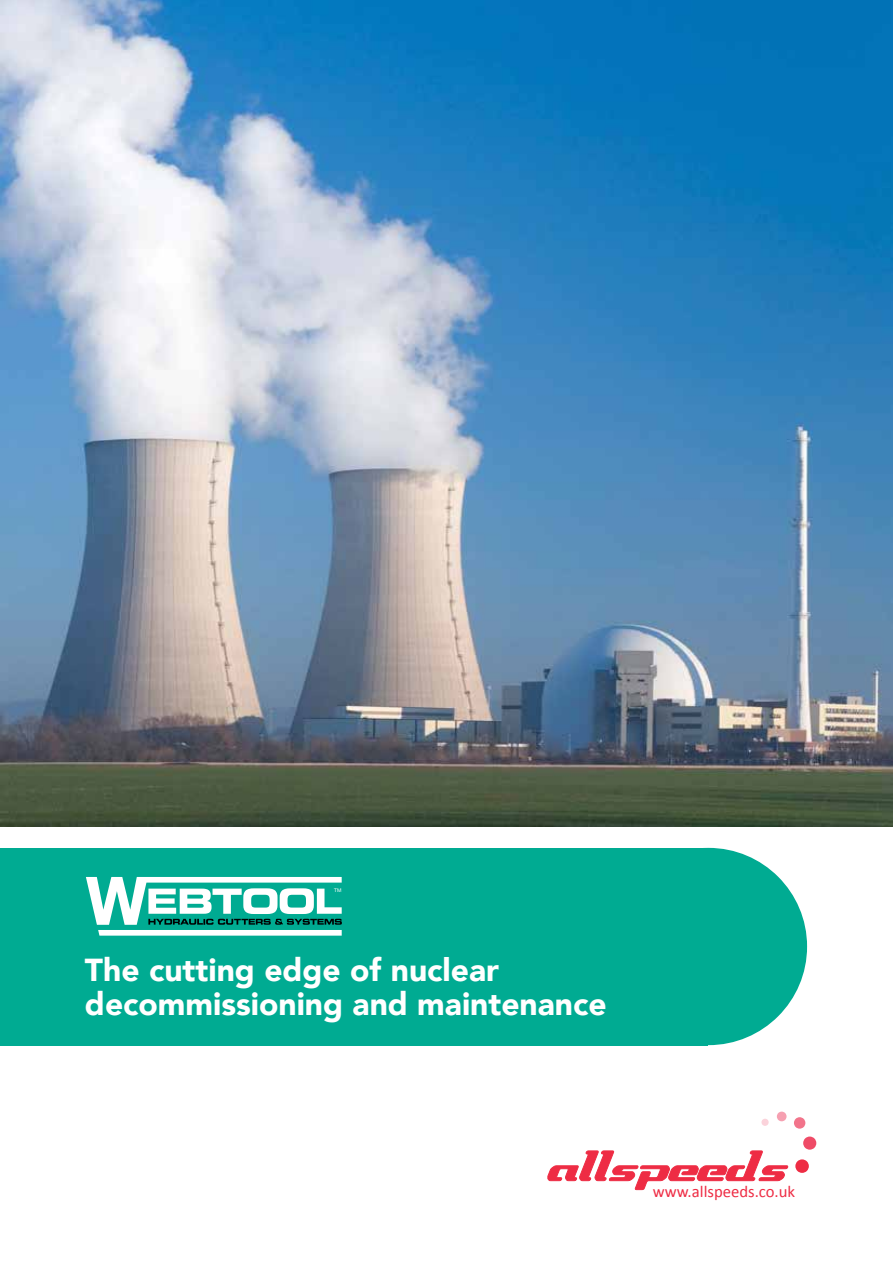
<style>
.page{position:relative;width:893px;height:1263px;background:#fff}
.page>*{position:absolute;margin:0;border:0;box-sizing:border-box;transform-origin:0 0}
.t1{font:900 31.8px/33.8px "Avenir";color:#fff}
.t2{font:16.65px "Calibri";color:#ee2c44}
.t3{font:5.1px "Helvetica Neue";color:#fff}
</style>
<div class="page">
<div style="left:0;top:848px;width:708px;height:197px;background:#00ab92"></div>
<svg style="left:708px;top:848px;width:99px;height:197px"></svg>
<svg style="left:86px;top:877px;width:256px;height:59px"></svg>
<svg style="left:548px;top:1151px;width:240px;height:39px"></svg>
<svg style="left:761px;top:1119px;width:8px;height:7px"></svg>
<svg style="left:777px;top:1111px;width:9px;height:10px"></svg>
<svg style="left:794px;top:1117px;width:11px;height:12px"></svg>
<svg style="left:803px;top:1136px;width:13px;height:14px"></svg>
<svg style="left:795px;top:1159px;width:14px;height:14px"></svg>
<img style="left:0;top:0;width:893px;height:826px">
<p class="t3" style="left:334px;top:887px;width:9px">TM</p>
<p class="t1" style="left:85px;top:952px;width:523px">The cutting edge of nuclear decommissioning and maintenance</p>
<p class="t2" style="left:653px;top:1180px;width:144px">www.allspeeds.co.uk</p>
</div>
